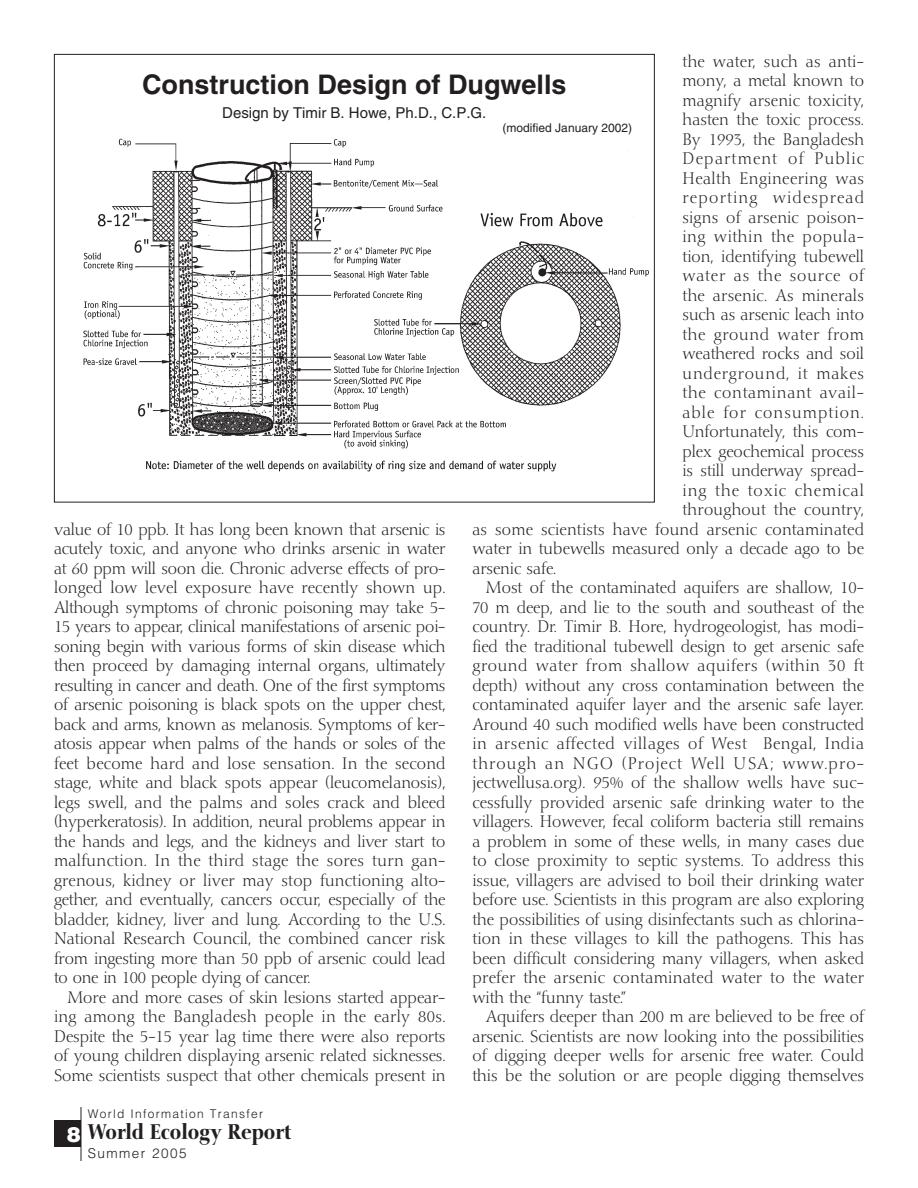
<style>
.page{position:relative;width:918px;height:1188px;background:#fff}
.page>*{position:absolute;margin:0;border:0;box-sizing:border-box;transform-origin:0 0}
.t1{font:700 27px "Helvetica";color:#231f20}
.t2{font:500 21px "Nofret";color:#231f20;scale:.85 1}
.t3{font:900 21px "Helvetica";color:#fff}
.t4{font:300 16.5px/19.5px "Nofret";color:#231f20;text-align:justify}
.t5{font:300 16.5px "Nofret";letter-spacing:.04em;color:#231f20}
.t6{font:300 16.5px "Nofret";letter-spacing:.02em;color:#231f20}
.t7{font:300 16.5px "Nofret";letter-spacing:.07em;color:#231f20}
.t8{font:300 16.5px "Nofret";letter-spacing:.025em;color:#231f20}
.t9{font:300 16.5px "Nofret";letter-spacing:.075em;color:#231f20}
.t10{font:300 16.5px "Nofret";letter-spacing:.055em;color:#231f20}
.t11{font:300 16.5px "Nofret";letter-spacing:.03em;color:#231f20}
.t12{font:300 16.5px "Nofret";letter-spacing:.045em;color:#231f20}
.t13{font:300 16.5px "Nofret";letter-spacing:.065em;color:#231f20}
.t14{font:15px "Helvetica";color:#231f20}
.t15{font:300 13.5px "Helvetica";letter-spacing:.11em;color:#231f20}
.t16{font:300 12px "Helvetica";letter-spacing:.11em;color:#231f20}
.t17{font:12px "Helvetica";color:#231f20}
</style>
<div class="page">
<img style="left:75px;top:134px;width:580px;height:346px">
<div style="left:54px;top:1120px;width:27px;height:28px;background:#231f20"></div>
<hr style="left:81px;top:1107px;width:1px;height:54px;background:#231f20">
<p class="t6" style="left:682px;top:54px;width:183px">the water, such as anti-</p>
<p class="t4" style="left:682px;top:72px;width:183px">mony, a metal known to</p>
<p class="t4" style="left:682px;top:92px;width:183px">magnify arsenic toxicity,</p>
<p class="t4" style="left:682px;top:111px;width:183px">hasten the toxic process.</p>
<p class="t4" style="left:682px;top:131px;width:183px">By 1993, the Bangladesh</p>
<p class="t9" style="left:682px;top:151px;width:183px">Department of Public</p>
<p class="t11" style="left:682px;top:171px;width:183px">Health Engineering was</p>
<p class="t9" style="left:682px;top:190px;width:183px">reporting widespread</p>
<p class="t4" style="left:682px;top:209px;width:183px">signs of arsenic poison-</p>
<p class="t5" style="left:682px;top:229px;width:183px">ing within the popula-</p>
<p class="t4" style="left:682px;top:248px;width:183px">tion, identifying tubewell</p>
<p class="t10" style="left:682px;top:268px;width:183px">water as the source of</p>
<p class="t6" style="left:682px;top:288px;width:183px">the arsenic. As minerals</p>
<p class="t4" style="left:682px;top:306px;width:183px">such as arsenic leach into</p>
<p class="t5" style="left:682px;top:327px;width:183px">the ground water from</p>
<p class="t4" style="left:682px;top:345px;width:183px">weathered rocks and soil</p>
<p class="t10" style="left:682px;top:366px;width:183px">underground, it makes</p>
<p class="t12" style="left:682px;top:385px;width:183px">the contaminant avail-</p>
<p class="t7" style="left:682px;top:405px;width:183px">able for consumption.</p>
<p class="t4" style="left:682px;top:423px;width:183px">Unfortunately, this com-</p>
<p class="t4" style="left:682px;top:443px;width:183px">plex geochemical process</p>
<p class="t4" style="left:682px;top:462px;width:183px">is still underway spread-</p>
<p class="t13" style="left:682px;top:483px;width:183px">ing the toxic chemical</p>
<p class="t6" style="left:682px;top:502px;width:183px">throughout the country,</p>
<p class="t4" style="left:472px;top:521px;width:393px">as some scientists have found arsenic contaminated</p>
<p class="t4" style="left:472px;top:540px;width:393px">water in tubewells measured only a decade ago to be</p>
<p class="t4" style="left:472px;top:560px;width:85px">arsenic safe.</p>
<p class="t4" style="left:486px;top:579px;width:380px">Most of the contaminated aquifers are shallow, 10-</p>
<p class="t4" style="left:472px;top:599px;width:393px">70 m deep, and lie to the south and southeast of the</p>
<p class="t4" style="left:472px;top:618px;width:393px">country. Dr. Timir B. Hore, hydrogeologist, has modi-</p>
<p class="t4" style="left:472px;top:638px;width:393px">fied the traditional tubewell design to get arsenic safe</p>
<p class="t5" style="left:472px;top:658px;width:393px">ground water from shallow aquifers (within 30 ft</p>
<p class="t4" style="left:472px;top:677px;width:393px">depth) without any cross contamination between the</p>
<p class="t4" style="left:472px;top:696px;width:393px">contaminated aquifer layer and the arsenic safe layer.</p>
<p class="t4" style="left:472px;top:716px;width:393px">Around 40 such modified wells have been constructed</p>
<p class="t5" style="left:472px;top:736px;width:393px">in arsenic affected villages of West Bengal, India</p>
<p class="t7" style="left:472px;top:756px;width:393px">through an NGO (Project Well USA; www.pro-</p>
<p class="t4" style="left:472px;top:774px;width:393px">jectwellusa.org). 95% of the shallow wells have suc-</p>
<p class="t4" style="left:472px;top:794px;width:393px">cessfully provided arsenic safe drinking water to the</p>
<p class="t4" style="left:472px;top:813px;width:393px">villagers. However, fecal coliform bacteria still remains</p>
<p class="t4" style="left:472px;top:833px;width:393px">a problem in some of these wells, in many cases due</p>
<p class="t4" style="left:472px;top:852px;width:393px">to close proximity to septic systems. To address this</p>
<p class="t4" style="left:472px;top:872px;width:393px">issue, villagers are advised to boil their drinking water</p>
<p class="t4" style="left:472px;top:891px;width:393px">before use. Scientists in this program are also exploring</p>
<p class="t4" style="left:472px;top:911px;width:393px">the possibilities of using disinfectants such as chlorina-</p>
<p class="t4" style="left:472px;top:930px;width:393px">tion in these villages to kill the pathogens. This has</p>
<p class="t4" style="left:472px;top:950px;width:393px">been difficult considering many villagers, when asked</p>
<p class="t8" style="left:472px;top:970px;width:393px">prefer the arsenic contaminated water to the water</p>
<p class="t4" style="left:472px;top:989px;width:155px">with the “funny taste.”</p>
<p class="t4" style="left:486px;top:1008px;width:380px">Aquifers deeper than 200 m are believed to be free of</p>
<p class="t4" style="left:472px;top:1028px;width:393px">arsenic. Scientists are now looking into the possibilities</p>
<p class="t4" style="left:472px;top:1047px;width:393px">of digging deeper wells for arsenic free water. Could</p>
<p class="t4" style="left:472px;top:1067px;width:393px">this be the solution or are people digging themselves</p>
<h1 class="t1" style="left:142px;top:75px;width:426px">Construction Design of Dugwells</h1>
<p class="t14" style="left:222px;top:107px;width:266px">Design by Timir B. Howe, Ph.D., C.P.G.</p>
<p class="t17" style="left:503px;top:123px;width:131px">(modified January 2002)</p>
<p class="t4" style="left:54px;top:521px;width:393px">value of 10 ppb. It has long been known that arsenic is acutely toxic, and anyone who drinks arsenic in water at 60 ppm will soon die. Chronic adverse effects of pro&shy;longed low level exposure have recently shown up.<br>Although symptoms of chronic poisoning may take 5- 15 years to appear, clinical manifestations of arsenic poi&shy;soning begin with various forms of skin disease which then proceed by damaging internal organs, ultimately resulting in cancer and death. One of the first symptoms of arsenic poisoning is black spots on the upper chest, back and arms, known as melanosis. Symptoms of ker&shy;atosis appear when palms of the hands or soles of the feet become hard and lose sensation. In the second stage, white and black spots appear (leucomelanosis), legs swell, and the palms and soles crack and bleed (hyperkeratosis). In addition, neural problems appear in the hands and legs, and the kidneys and liver start to malfunction. In the third stage the sores turn gan&shy;grenous, kidney or liver may stop functioning alto&shy;gether, and eventually, cancers occur, especially of the bladder, kidney, liver and lung. According to the U.S.<br>National Research Council, the combined cancer risk from ingesting more than 50 ppb of arsenic could lead to one in 100 people dying of cancer.</p>
<p class="t4" style="left:54px;top:989px;width:393px;text-indent:14px">More and more cases of skin lesions started appear&shy;ing among the Bangladesh people in the early 80s.<br>Despite the 5-15 year lag time there were also reports of young children displaying arsenic related sicknesses.<br>Some scientists suspect that other chemicals present in</p>
<p class="t16" style="left:88px;top:1110px;width:177px">World Information Transfer</p>
<p class="t2" style="left:88px;top:1123px;width:241px">World Ecology Report</p>
<p class="t15" style="left:88px;top:1149px;width:101px">Summer 2005</p>
<p class="t3" style="left:67px;top:1126px;width:16px">8</p>
</div>
